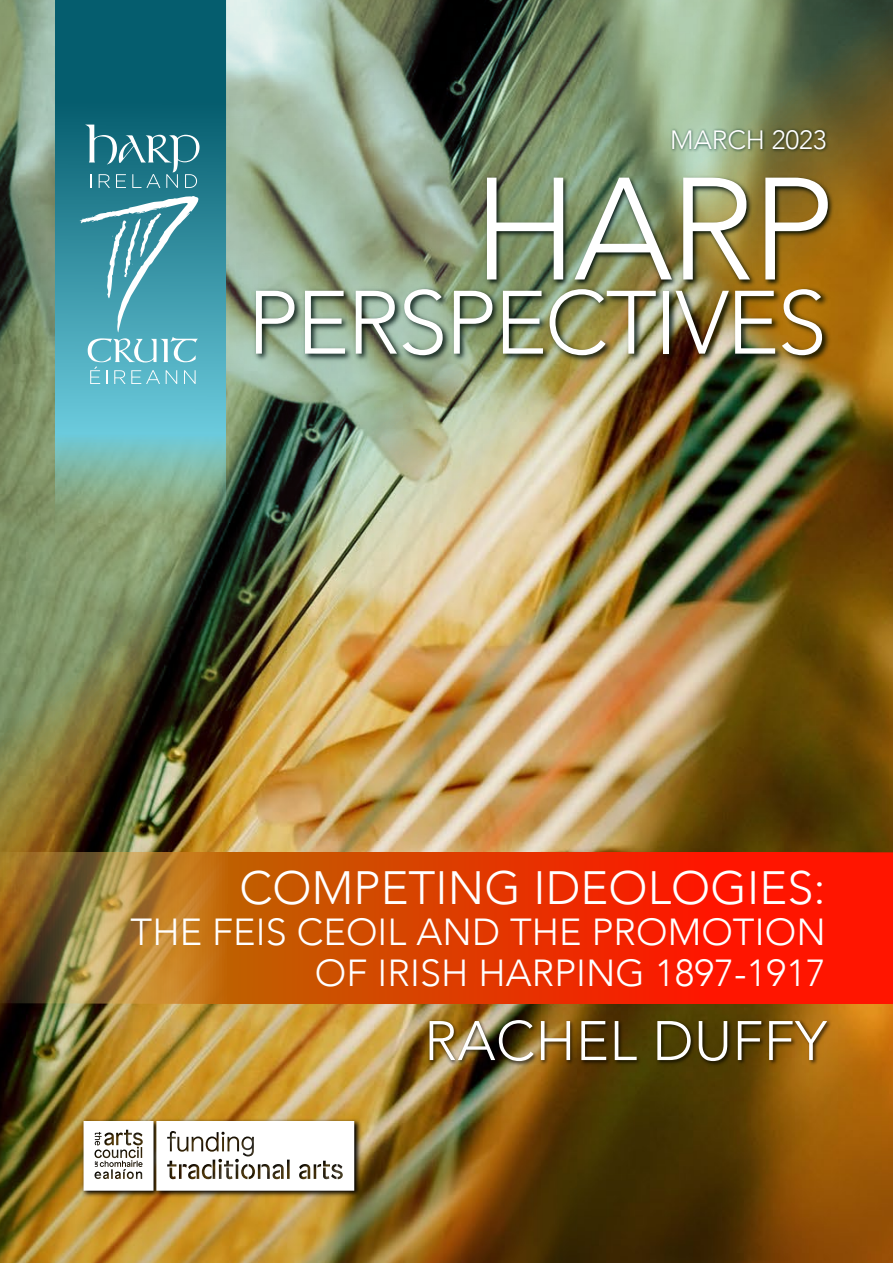
<style>
.page{position:relative;width:893px;height:1263px;background:#fff}
.page>*{position:absolute;margin:0;border:0;box-sizing:border-box;transform-origin:0 0}
.t1{font:300 143.85px "Avenir";color:#fff}
.t2{font:300 88.8px "Avenir";letter-spacing:-.025em;color:#fff}
.t3{font:300 55.05px "Avenir";letter-spacing:.01em;color:#fff}
.t4{font:300 46.65px "Avenir";letter-spacing:.005em;color:#fff}
.t5{font:300 37.65px/40.7px "Avenir";letter-spacing:.005em;color:#fff;text-align:right}
.t6{font:300 26.4px "Avenir";letter-spacing:-.005em;color:#fff}
</style>
<div class="page">
<img style="left:0;top:0;width:893px;height:1263px">
<img style="left:242px;top:273px;width:593px;height:113px">
<img style="left:468px;top:152px;width:372px;height:172px">
<img style="left:666px;top:123px;width:165px;height:37px">
<svg style="left:55px;top:0;width:171px;height:517px;background:#3c8d95"></svg>
<svg style="left:85px;top:125px;width:114px;height:63px;background:#3d8795"></svg>
<svg style="left:80px;top:196px;width:119px;height:188px;background:#5baab9"></svg>
<svg style="left:0;top:852px;width:893px;height:151px;background:#d5410b"></svg>
<img style="left:421px;top:1009px;width:413px;height:72px">
<img style="left:79px;top:1116px;width:284px;height:84px">
<svg style="left:84px;top:1121px;width:270px;height:70px"></svg>
<div style="left:208px;top:1138px;width:9px;height:12px;background:#fff;border-radius:50%"></div>
<p class="t6" style="left:670px;top:124px;width:158px">MARCH 2023</p>
<h1 class="t1" style="left:473px;top:145px;width:363px">HARP</h1>
<h2 class="t2" style="left:247px;top:270px;width:581px">PERSPECTIVES</h2>
<p class="t4" style="left:240px;top:861px;width:588px">COMPETING IDEOLOGIES:</p>
<p class="t5" style="left:131px;top:912px;width:697px">THE FEIS CEOIL AND THE PROMOTION<br>OF IRISH HARPING 1897-1917</p>
<h3 class="t3" style="left:424px;top:1008px;width:404px">RACHEL DUFFY</h3>
</div>
